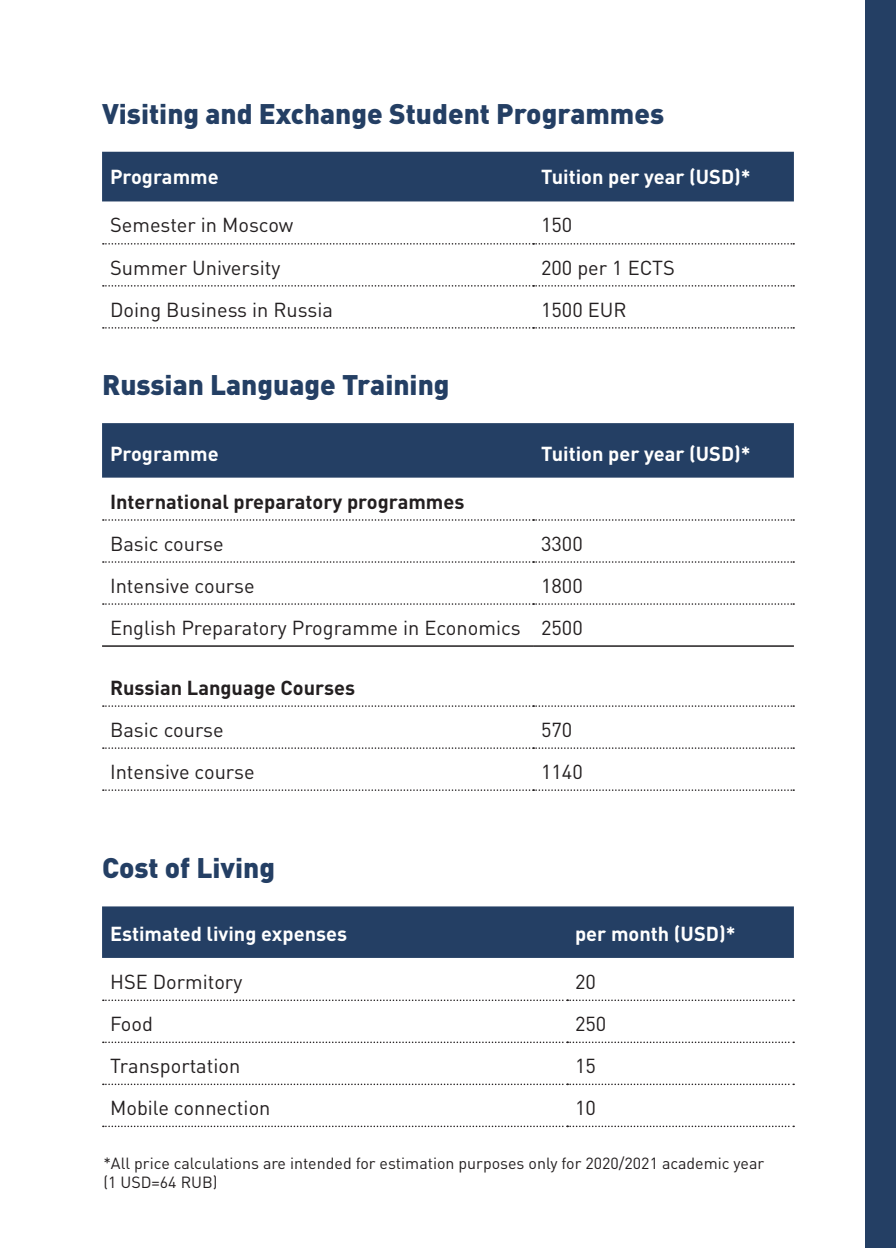
<style>
.page{position:relative;width:896px;height:1248px;background:#fff}
.page>*{position:absolute;margin:0;border:0;box-sizing:border-box;transform-origin:0 0}
.ЗАГ{font:900 28px "DIN Pro";color:#243f64}
.текст{font:20px "DIN Pro";color:#231f20}
.текст-2{font:700 20px "DIN Pro";color:#fff}
.текст-3{font:700 20px "DIN Pro";color:#231f20}
.текст-4{font:16px/19.2px "DIN Pro";color:#231f20}
</style>
<div class="page">
<div style="left:102px;top:152px;width:692px;height:49px;background:#243f64"></div>
<svg style="left:103px;top:243px;width:691px;height:1px"></svg>
<svg style="left:103px;top:285px;width:691px;height:1px"></svg>
<svg style="left:103px;top:327px;width:691px;height:1px"></svg>
<div style="left:102px;top:423px;width:692px;height:54px;background:#243f64"></div>
<svg style="left:103px;top:519px;width:691px;height:1px"></svg>
<svg style="left:103px;top:561px;width:691px;height:1px"></svg>
<svg style="left:103px;top:603px;width:691px;height:1px"></svg>
<svg style="left:103px;top:705px;width:691px;height:1px"></svg>
<svg style="left:103px;top:747px;width:691px;height:1px"></svg>
<svg style="left:103px;top:789px;width:691px;height:1px"></svg>
<hr style="left:102px;top:645px;width:431px;height:1px;background:#231f20">
<hr style="left:533px;top:645px;width:261px;height:1px;background:#231f20">
<div style="left:102px;top:906px;width:692px;height:51px;background:#243f64"></div>
<svg style="left:103px;top:999px;width:691px;height:1px"></svg>
<svg style="left:103px;top:1041px;width:691px;height:1px"></svg>
<svg style="left:103px;top:1083px;width:691px;height:1px"></svg>
<svg style="left:103px;top:1125px;width:691px;height:1px"></svg>
<div style="left:866px;top:0;width:30px;height:1247px;background:#243f64"></div>
<p class="ЗАГ" style="left:102px;top:94px;width:564px">Visiting and Exchange Student Programmes</p>
<p class="текст-2" style="left:110px;top:164px;width:110px">Programme</p>
<p class="текст-2" style="left:541px;top:164px;width:211px">Tuition per year (USD)*</p>
<p class="текст" style="left:110px;top:212px;width:185px">Semester in Moscow</p>
<p class="текст" style="left:541px;top:212px;width:33px">150</p>
<p class="текст" style="left:110px;top:254px;width:172px">Summer University</p>
<p class="текст" style="left:541px;top:254px;width:135px">200 per 1 ECTS</p>
<p class="текст" style="left:110px;top:296px;width:224px">Doing Business in Russia</p>
<p class="текст" style="left:541px;top:296px;width:87px">1500 EUR</p>
<p class="ЗАГ" style="left:102px;top:366px;width:349px">Russian Language Training</p>
<p class="текст-2" style="left:110px;top:440px;width:110px">Programme</p>
<p class="текст-2" style="left:541px;top:440px;width:211px">Tuition per year (USD)*</p>
<p class="текст-3" style="left:110px;top:488px;width:356px">International preparatory programmes</p>
<p class="текст" style="left:110px;top:530px;width:115px">Basic course</p>
<p class="текст" style="left:541px;top:530px;width:43px">3300</p>
<p class="текст" style="left:110px;top:572px;width:146px">Intensive course</p>
<p class="текст" style="left:541px;top:572px;width:43px">1800</p>
<p class="текст" style="left:110px;top:614px;width:412px">English Preparatory Programme in Economics</p>
<p class="текст" style="left:541px;top:614px;width:43px">2500</p>
<p class="текст-3" style="left:110px;top:674px;width:246px">Russian Language Courses</p>
<p class="текст" style="left:110px;top:716px;width:115px">Basic course</p>
<p class="текст" style="left:541px;top:716px;width:33px">570</p>
<p class="текст" style="left:110px;top:758px;width:146px">Intensive course</p>
<p class="текст" style="left:541px;top:758px;width:43px">1140</p>
<p class="ЗАГ" style="left:102px;top:849px;width:175px">Cost of Living</p>
<p class="текст-2" style="left:110px;top:920px;width:239px">Estimated living expenses</p>
<p class="текст-2" style="left:575px;top:920px;width:162px">per month (USD)*</p>
<p class="текст" style="left:110px;top:968px;width:134px">HSE Dormitory</p>
<p class="текст" style="left:575px;top:968px;width:22px">20</p>
<p class="текст" style="left:110px;top:1010px;width:44px">Food</p>
<p class="текст" style="left:575px;top:1010px;width:33px">250</p>
<p class="текст" style="left:110px;top:1052px;width:132px">Transportation</p>
<p class="текст" style="left:575px;top:1052px;width:22px">15</p>
<p class="текст" style="left:110px;top:1094px;width:162px">Mobile connection</p>
<p class="текст" style="left:575px;top:1094px;width:22px">10</p>
<p class="текст-4" style="left:103px;top:1152px;width:662px">*All price calculations are intended for estimation purposes only for 2020/2021 academic year (1 USD=64 RUB)</p>
</div>
